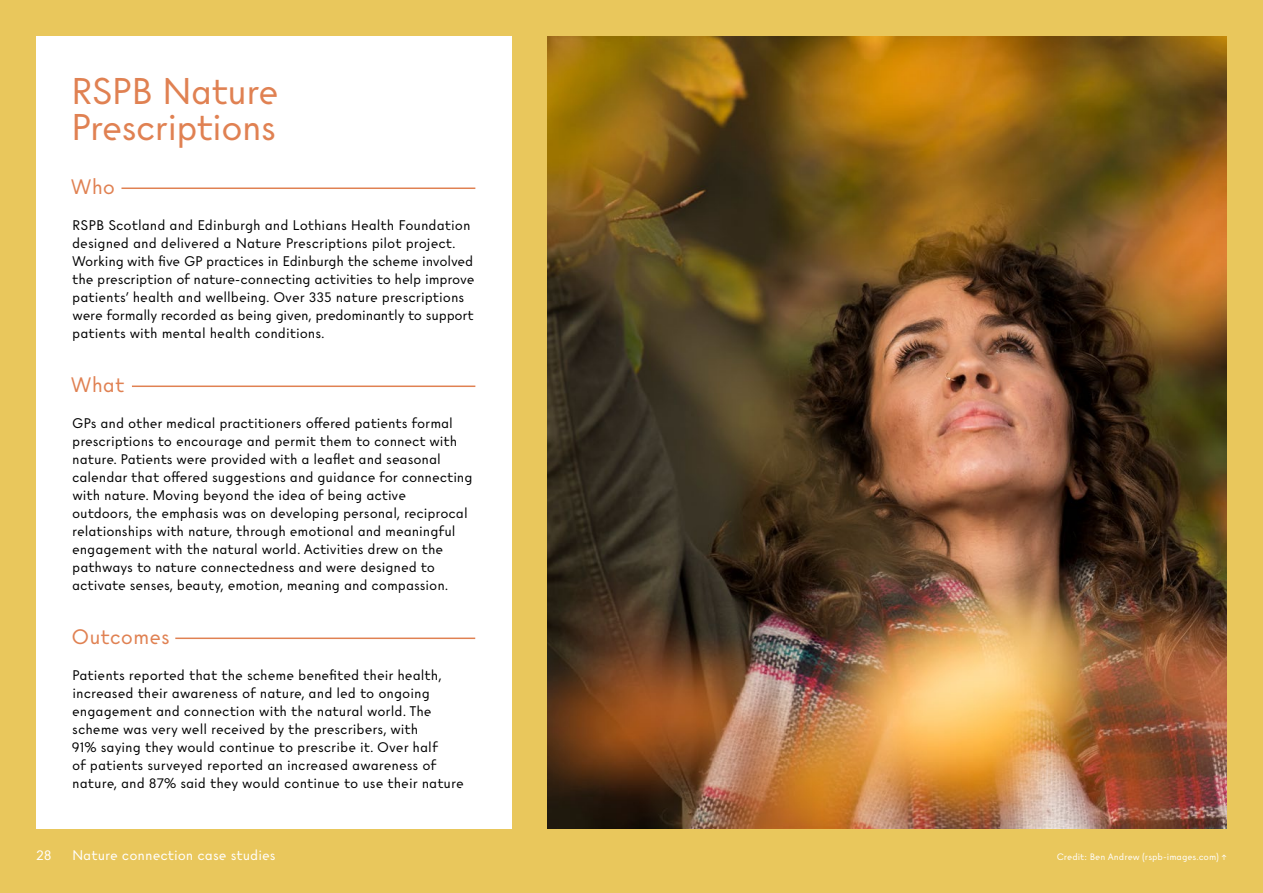
<style>
.page{position:relative;width:1263px;height:893px;background:#e9c75c}
.page>*{position:absolute;margin:0;border:0;box-sizing:border-box;transform-origin:0 0}
.H2__Box_Heading__24{font:36px/36px "Certeau";letter-spacing:-.03em;color:#e08152}
.H4__Box_Subheading{font:20.25px "Certeau";color:#e08152}
.Paragraph{font:13.5px/18px "Certeau";letter-spacing:-.005em;color:#000}
.Paragraph-2{font:13.5px "Certeau";color:#fff}
.t1{font:9px "Certeau";color:#fff}
</style>
<div class="page">
<div style="left:36px;top:36px;width:475px;height:792px;background:#fff"></div>
<img style="left:547px;top:36px;width:680px;height:792px">
<hr style="left:121px;top:187px;width:354px;height:2px;background:#e08152">
<hr style="left:132px;top:385px;width:343px;height:2px;background:#e08152">
<hr style="left:175px;top:638px;width:300px;height:1px;background:#e08152">
<p class="H2__Box_Heading__24" style="left:71px;top:73px;width:209px">RSPB Nature<br>Prescriptions</p>
<p class="H4__Box_Subheading" style="left:71px;top:174px;width:46px">Who</p>
<p class="Paragraph" style="left:72px;top:216px;width:404px">RSPB Scotland and Edinburgh and Lothians Health Foundation designed and delivered a Nature Prescriptions pilot project.<br>Working with five GP practices in Edinburgh the scheme involved the prescription of nature-connecting activities to help improve patients’ health and wellbeing. Over 335 nature prescriptions were formally recorded as being given, predominantly to support patients with mental health conditions.</p>
<p class="H4__Box_Subheading" style="left:71px;top:372px;width:55px">What</p>
<p class="Paragraph" style="left:72px;top:414px;width:402px">GPs and other medical practitioners offered patients formal prescriptions to encourage and permit them to connect with nature. Patients were provided with a leaflet and seasonal calendar that offered suggestions and guidance for connecting with nature. Moving beyond the idea of being active<br>outdoors, the emphasis was on developing personal, reciprocal relationships with nature, through emotional and meaningful engagement with the natural world. Activities drew on the pathways to nature connectedness and were designed to activate senses, beauty, emotion, meaning and compassion.</p>
<p class="H4__Box_Subheading" style="left:72px;top:624px;width:100px">Outcomes</p>
<p class="Paragraph" style="left:72px;top:666px;width:393px">Patients reported that the scheme benefited their health, increased their awareness of nature, and led to ongoing engagement and connection with the natural world. The scheme was very well received by the prescribers, with<br>91% saying they would continue to prescribe it. Over half<br>of patients surveyed reported an increased awareness of nature, and 87% said they would continue to use their nature</p>
<p class="Paragraph-2" style="left:36px;top:847px;width:17px">28</p>
<p class="Paragraph-2" style="left:72px;top:847px;width:205px">Nature connection case studies</p>
<p class="t1" style="left:1057px;top:851px;width:172px">Credit: Ben Andrew (rspb-images.com) ↑</p>
</div>
